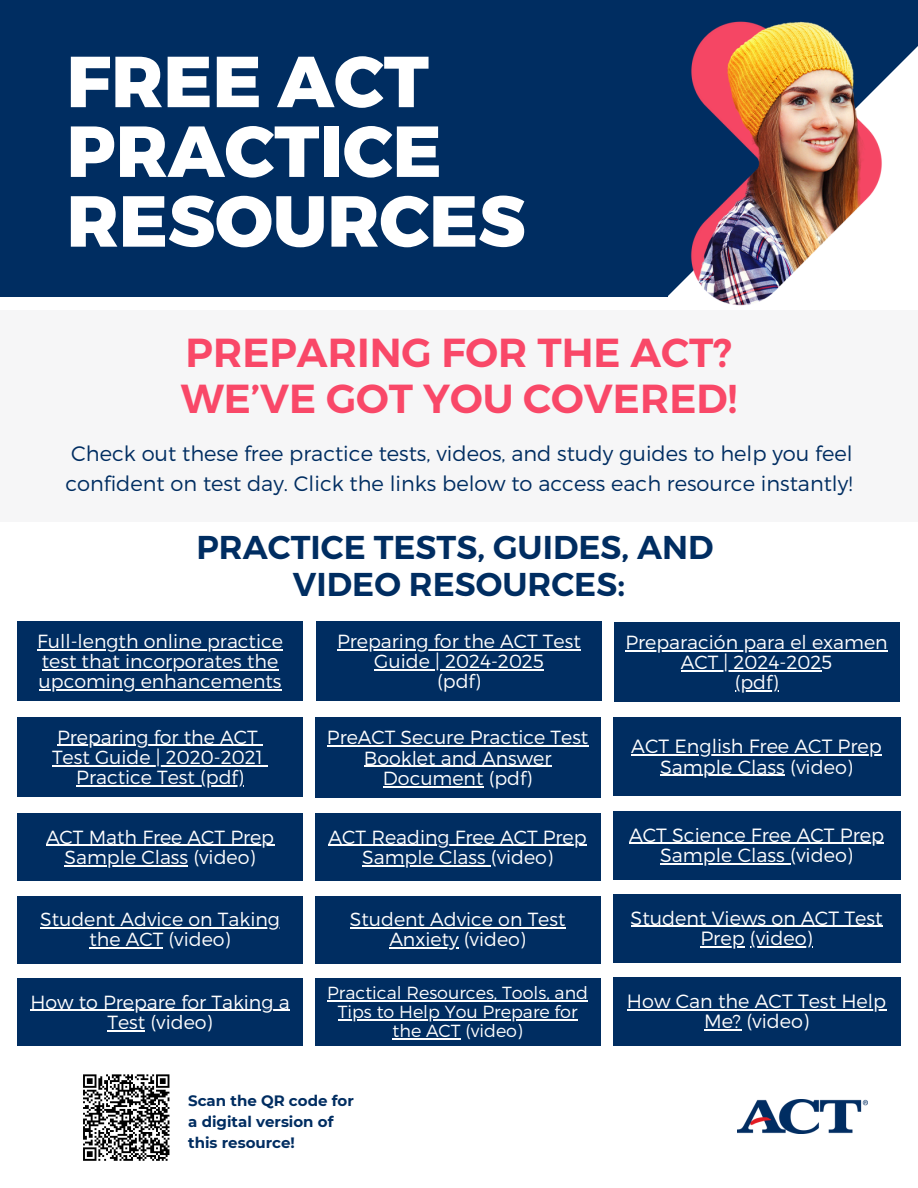
<style>
.page{position:relative;width:918px;height:1188px;background:#fff}
.page>*{position:absolute;margin:0;border:0;box-sizing:border-box;transform-origin:0 0}
.t1{font:800 72px/69.8px "Montserrat";color:#fff}
.t2{font:600 40.5px/46.2px "Montserrat";color:#f94868}
.t3{font:600 33px/37.2px "Montserrat";color:#002d61;text-align:center}
.t4{font:300 21px/29.2px "Montserrat";color:#002d61}
.t5{font:300 19.2px/20.2px "Montserrat";color:#fff;text-align:center}
.t6{font:300 19.05px/20.2px "Montserrat";color:#fff;text-align:center}
.t7{font:300 17.55px/19.2px "Montserrat";color:#fff;text-align:center}
.t8{font:700 15px/21.3px "Montserrat";color:#002d61}
</style>
<div class="page">
<div style="left:0;top:310px;width:918px;height:211px;background:#f6f6f7"></div>
<div style="left:0;top:0;width:668px;height:296px;background:#002d61"></div>
<img style="left:630px;top:0;width:288px;height:306px">
<div style="left:17px;top:622px;width:286px;height:79px;background:#002d61"></div>
<hr style="left:37px;top:649px;width:246px;height:1px;background:#fff">
<hr style="left:42px;top:669px;width:236px;height:1px;background:#fff">
<hr style="left:39px;top:690px;width:243px;height:1px;background:#fff">
<svg style="left:83px;top:1074px;width:87px;height:87px"></svg>
<div style="left:316px;top:622px;width:286px;height:79px;background:#002d61"></div>
<div style="left:614px;top:623px;width:285px;height:79px;background:#002d61"></div>
<div style="left:17px;top:718px;width:286px;height:79px;background:#002d61"></div>
<hr style="left:57px;top:745px;width:201px;height:1px;background:#fff">
<hr style="left:52px;top:765px;width:211px;height:1px;background:#fff">
<hr style="left:76px;top:785px;width:119px;height:1px;background:#fff">
<hr style="left:195px;top:785px;width:49px;height:1px;background:#fff">
<hr style="left:626px;top:650px;width:262px;height:1px;background:#fff">
<hr style="left:681px;top:670px;width:141px;height:1px;background:#fff">
<hr style="left:735px;top:691px;width:43px;height:1px;background:#fff">
<hr style="left:337px;top:649px;width:244px;height:1px;background:#fff">
<hr style="left:374px;top:669px;width:170px;height:1px;background:#fff">
<div style="left:613px;top:718px;width:287px;height:78px;background:#002d61"></div>
<hr style="left:631px;top:755px;width:251px;height:1px;background:#fff">
<hr style="left:660px;top:775px;width:125px;height:1px;background:#fff">
<div style="left:315px;top:813px;width:285px;height:68px;background:#002d61"></div>
<hr style="left:329px;top:845px;width:258px;height:1px;background:#fff">
<hr style="left:362px;top:865px;width:124px;height:1px;background:#fff">
<div style="left:18px;top:896px;width:285px;height:67px;background:#002d61"></div>
<hr style="left:40px;top:927px;width:240px;height:1px;background:#fff">
<hr style="left:89px;top:948px;width:74px;height:1px;background:#fff">
<div style="left:18px;top:813px;width:285px;height:68px;background:#002d61"></div>
<hr style="left:46px;top:845px;width:228px;height:1px;background:#fff">
<hr style="left:65px;top:865px;width:123px;height:1px;background:#fff">
<div style="left:315px;top:896px;width:285px;height:67px;background:#002d61"></div>
<hr style="left:350px;top:927px;width:215px;height:1px;background:#fff">
<hr style="left:389px;top:948px;width:70px;height:1px;background:#fff">
<div style="left:18px;top:978px;width:285px;height:68px;background:#002d61"></div>
<hr style="left:30px;top:1010px;width:260px;height:1px;background:#fff">
<hr style="left:108px;top:1030px;width:37px;height:1px;background:#fff">
<div style="left:613px;top:811px;width:287px;height:68px;background:#002d61"></div>
<hr style="left:629px;top:843px;width:255px;height:1px;background:#fff">
<hr style="left:660px;top:863px;width:125px;height:1px;background:#fff">
<div style="left:613px;top:894px;width:287px;height:68px;background:#002d61"></div>
<hr style="left:631px;top:926px;width:252px;height:1px;background:#fff">
<hr style="left:700px;top:946px;width:45px;height:1px;background:#fff">
<hr style="left:750px;top:946px;width:63px;height:1px;background:#fff">
<div style="left:315px;top:978px;width:285px;height:68px;background:#002d61"></div>
<hr style="left:327px;top:1000px;width:261px;height:1px;background:#fff">
<hr style="left:338px;top:1019px;width:240px;height:1px;background:#fff">
<hr style="left:393px;top:1038px;width:68px;height:2px;background:#fff">
<div style="left:613px;top:977px;width:287px;height:68px;background:#002d61"></div>
<hr style="left:627px;top:1009px;width:259px;height:1px;background:#fff">
<hr style="left:704px;top:1029px;width:37px;height:1px;background:#fff">
<div style="left:315px;top:718px;width:285px;height:80px;background:#002d61"></div>
<hr style="left:327px;top:746px;width:261px;height:1px;background:#fff">
<hr style="left:364px;top:766px;width:188px;height:1px;background:#fff">
<hr style="left:383px;top:786px;width:100px;height:1px;background:#fff">
<img style="left:737px;top:1100px;width:131px;height:34px">
<h4 class="t1" style="left:67px;top:46px;width:460px">FREE ACT<br>PRACTICE<br>RESOURCES</h4>
<h4 class="t2" style="left:181px;top:329px;width:558px">PREPARING FOR THE ACT?<br>WE’VE GOT YOU COVERED!</h4>
<h1 class="t4" style="left:65px;top:438px;width:789px">Check out these free practice tests, videos, and study guides to help you feel confident on test day. Click the links below to access each resource instantly!</h1>
<h3 class="t3" style="left:196px;top:529px;width:519px">PRACTICE TESTS, GUIDES, AND<br>VIDEO RESOURCES:</h3>
<p class="t6" style="left:37px;top:630px;width:247px">Full-length online practice</p>
<p class="t6" style="left:42px;top:650px;width:238px">test that incorporates the</p>
<h2 class="t6" style="left:39px;top:671px;width:244px">upcoming enhancements</h2>
<h4 class="t6" style="left:337px;top:630px;width:245px">Preparing for the ACT Test</h4>
<h4 class="t6" style="left:374px;top:650px;width:171px">Guide | 2024-2025 (pdf)</h4>
<h4 class="t6" style="left:626px;top:631px;width:264px">Preparación para el examen</h4>
<h4 class="t6" style="left:681px;top:651px;width:153px">ACT | 2024-2025</h4>
<h4 class="t6" style="left:735px;top:672px;width:45px">(pdf)</h4>
<h4 class="t6" style="left:57px;top:726px;width:202px">Preparing for the ACT</h4>
<h4 class="t6" style="left:52px;top:746px;width:212px">Test Guide | 2020-2021<br>Practice Test (pdf)</h4>
<p class="t6" style="left:327px;top:727px;width:263px">PreACT Secure Practice Test<br>Booklet and Answer<br>Document (pdf)</p>
<h4 class="t5" style="left:631px;top:735px;width:252px">ACT English Free ACT Prep</h4>
<h4 class="t5" style="left:660px;top:756px;width:194px">Sample Class (video)</h4>
<h4 class="t6" style="left:46px;top:826px;width:230px">ACT Math Free ACT Prep</h4>
<p class="t6" style="left:65px;top:846px;width:192px">Sample Class (video)</p>
<h4 class="t6" style="left:329px;top:826px;width:260px">ACT Reading Free ACT Prep</h4>
<h4 class="t6" style="left:362px;top:846px;width:192px">Sample Class (video)</h4>
<p class="t5" style="left:629px;top:824px;width:256px">ACT Science Free ACT Prep</p>
<p class="t5" style="left:660px;top:844px;width:194px">Sample Class (video)</p>
<h5 class="t6" style="left:40px;top:908px;width:241px">Student Advice on Taking the ACT (video)</h5>
<p class="t6" style="left:350px;top:908px;width:217px">Student Advice on Test</p>
<p class="t6" style="left:389px;top:929px;width:138px">Anxiety (video)</p>
<p class="t5" style="left:631px;top:907px;width:253px">Student Views on ACT Test</p>
<p class="t5" style="left:700px;top:927px;width:114px">Prep (video)</p>
<p class="t6" style="left:30px;top:991px;width:261px">How to Prepare for Taking a<br>Test (video)</p>
<p class="t7" style="left:327px;top:982px;width:262px">Practical Resources, Tools, and</p>
<p class="t7" style="left:338px;top:1001px;width:241px">Tips to Help You Prepare for the ACT (video)</p>
<p class="t5" style="left:627px;top:990px;width:261px">How Can the ACT Test Help<br>Me? (video)</p>
<p class="t8" style="left:188px;top:1090px;width:167px">Scan the QR code for a digital version of this resource!</p>
</div>
